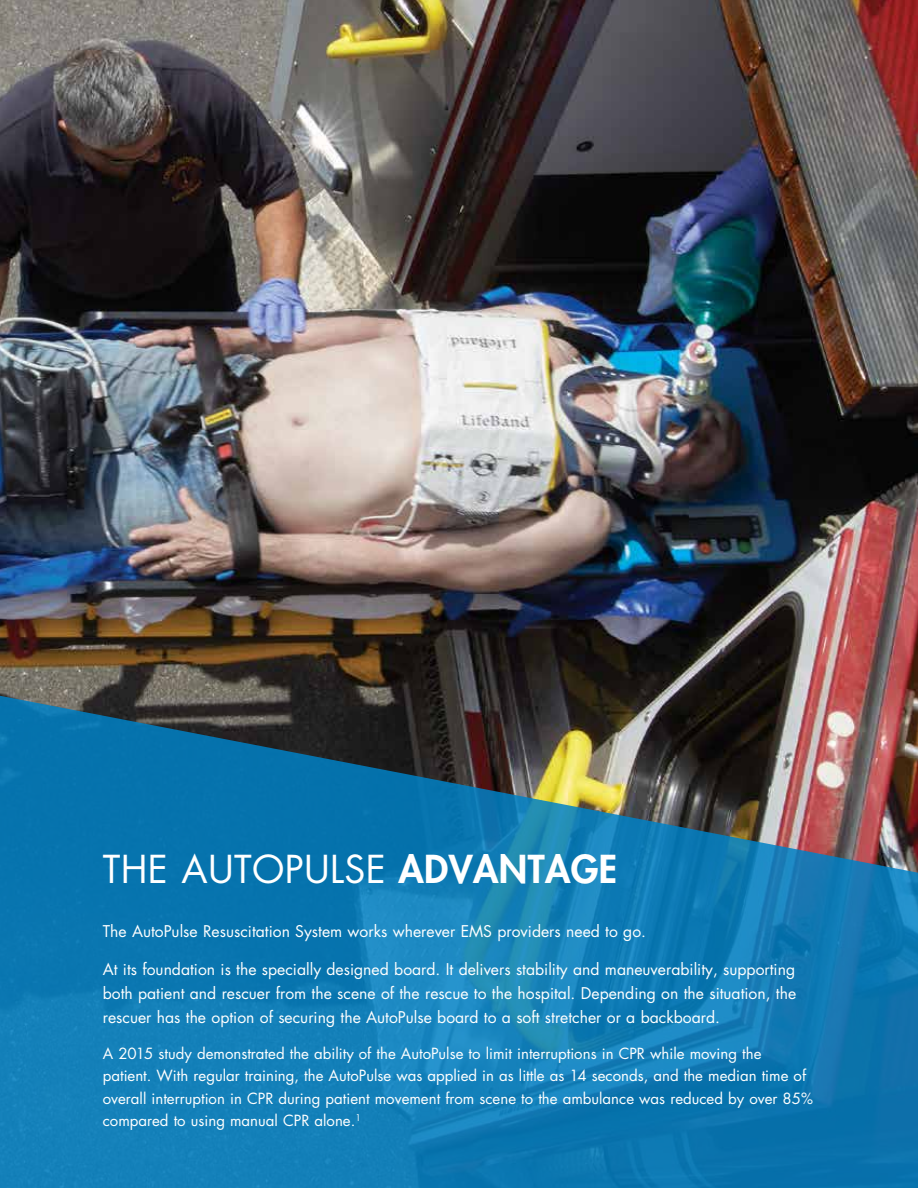
<style>
.page{position:relative;width:918px;height:1188px;background:#fff}
.page>*{position:absolute;margin:0;border:0;box-sizing:border-box;transform-origin:0 0}
.t1{font:37.5px "Futura Std";letter-spacing:.01em;color:#fff}
.t2{font:15.75px/24px "Futura Std";color:#fff;text-align:justify}
.t3{font:15px/22.5px "Futura Std";color:#fff}
.s1{font-weight:800}
</style>
<div class="page">
<img style="left:0;top:0;width:918px;height:691px">
<svg style="left:0;top:691px;width:918px;height:497px;background:#1e729f"></svg>
<h1 class="t1" style="left:103px;top:845px;width:516px">THE AUTOPULSE <span class="s1">ADVANTAGE</span></h1>
<p class="t2" style="left:103px;top:920px;width:545px">The AutoPulse Resuscitation System works wherever EMS providers need to go.</p>
<p class="t2" style="left:103px;top:957px;width:695px">At its foundation is the specially designed board. It delivers stability and maneuverability, supporting both patient and rescuer from the scene of the rescue to the hospital. Depending on the situation, the rescuer has the option of securing the AutoPulse board to a soft stretcher or a backboard.</p>
<p class="t3" style="left:103px;top:1042px;width:712px">A 2015 study demonstrated the ability of the AutoPulse to limit interruptions in CPR while moving the patient. With regular training, the AutoPulse was applied in as little as 14 seconds, and the median time of overall interruption in CPR during patient movement from scene to the ambulance was reduced by over 85% compared to using manual CPR alone.<sup>1</sup></p>
</div>
